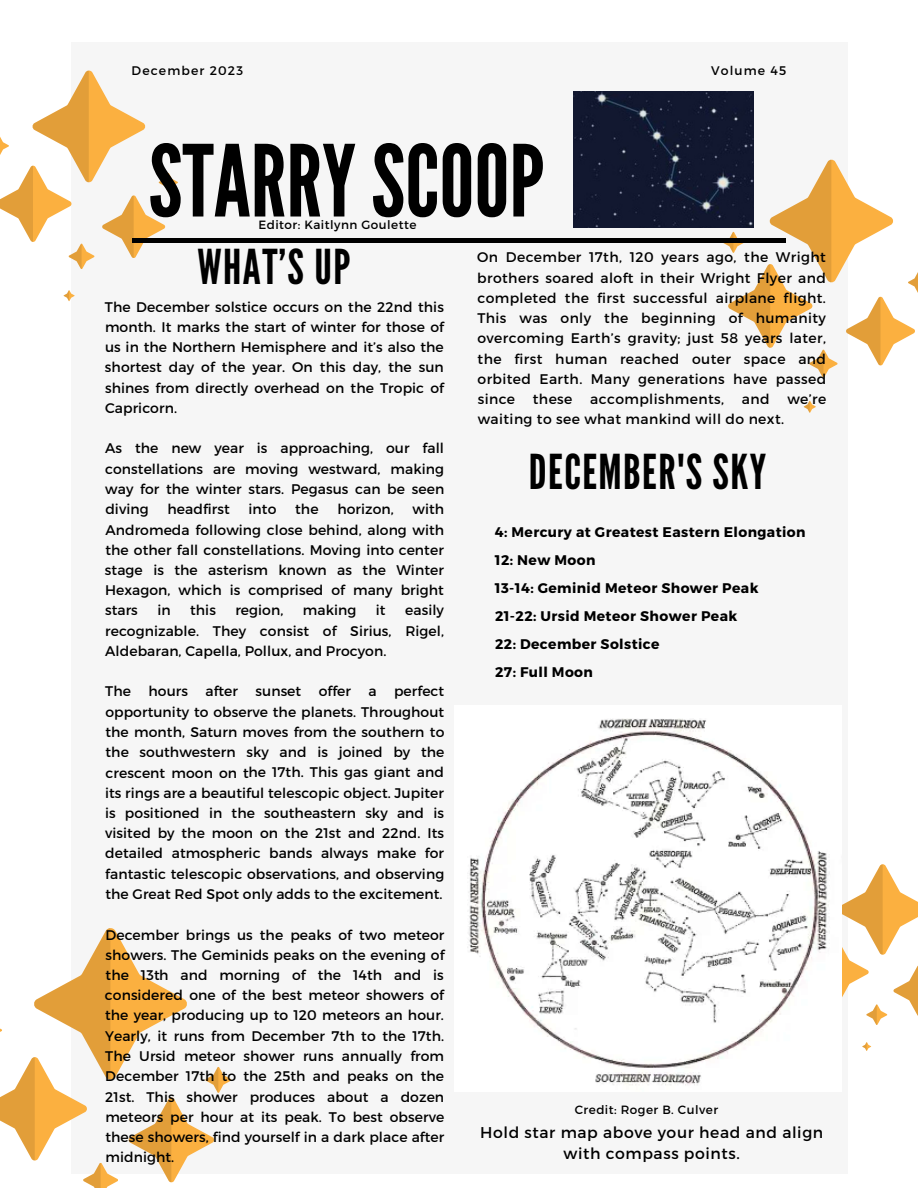
<style>
.page{position:relative;width:918px;height:1188px;background:#fff}
.page>*{position:absolute;margin:0;border:0;box-sizing:border-box;transform-origin:0 0}
.t1{font:99px "League Gothic";color:#000}
.t2{font:48px "League Gothic";letter-spacing:.03em;color:#000}
.t3{font:15.6px/21.3px "Montserrat";letter-spacing:.04em;color:#000;text-align:center}
.t4{font:15px "Myriad Pro";color:#231f20}
.t5{font:13.95px/20.2px "Montserrat";letter-spacing:.005em;color:#000;text-align:justify}
.t6{font:700 13.95px/28px "Montserrat";letter-spacing:.03em;color:#000}
.t7{font:13.95px "Montserrat";letter-spacing:.03em;color:#000}
.t8{font:12.45px "Montserrat";letter-spacing:.09em;color:#000}
.t9{font:12px "Montserrat";letter-spacing:.04em;color:#000}
</style>
<div class="page">
<div style="left:71px;top:42px;width:776px;height:1132px;background:#f6f6f6"></div>
<svg style="left:804px;top:401px;width:12px;height:12px"></svg>
<svg style="left:723px;top:160px;width:195px;height:218px"></svg>
<svg style="left:63px;top:290px;width:12px;height:11px"></svg>
<svg style="left:0;top:71px;width:178px;height:198px"></svg>
<hr style="left:132px;top:239px;width:654px;height:4px;background:#000">
<div style="left:574px;top:92px;width:180px;height:136px;background:#121830"></div>
<svg style="left:862px;top:1042px;width:9px;height:9px"></svg>
<svg style="left:842px;top:864px;width:76px;height:161px"></svg>
<img style="left:469px;top:719px;width:358px;height:365px">
<svg style="left:0;top:928px;width:232px;height:260px"></svg>
<p class="t8" style="left:132px;top:63px;width:113px">December 2023</p>
<p class="t8" style="left:711px;top:63px;width:77px">Volume 45</p>
<h1 class="t1" style="left:149px;top:122px;width:397px">STARRYSCOOP</h1>
<p class="t9" style="left:258px;top:218px;width:160px">Editor: Kaitlynn Goulette</p>
<h2 class="t2" style="left:198px;top:238px;width:154px">WHAT’S UP</h2>
<p class="t5" style="left:105px;top:297px;width:341px">The December solstice occurs on the 22nd this month. It marks the start of winter for those of us in the Northern Hemisphere and it’s also the shortest day of the year. On this day, the sun shines from directly overhead on the Tropic of Capricorn.</p>
<p class="t5" style="left:105px;top:438px;width:341px">As the new year is approaching, our fall constellations are moving westward, making way for the winter stars. Pegasus can be seen diving</p>
<p class="t5" style="left:105px;top:499px;width:341px;text-indent:308px">with Andromeda following close behind, along with the other fall constellations. Moving into center stage is the asterism known as the Winter Hexagon, which is comprised of many bright stars</p>
<p class="t5" style="left:168px;top:499px;width:64px">headfirst</p>
<p class="t5" style="left:249px;top:499px;width:29px">into</p>
<p class="t5" style="left:295px;top:499px;width:25px">the</p>
<p class="t5" style="left:337px;top:499px;width:58px">horizon,</p>
<p class="t5" style="left:105px;top:600px;width:340px;text-indent:300px">easily recognizable. They consist of Sirius, Rigel, Aldebaran, Capella, Pollux, and Procyon.</p>
<p class="t5" style="left:105px;top:681px;width:341px">The hours after sunset offer a perfect opportunity to observe the planets. Throughout the month, Saturn moves from the southern to the southwestern sky and is joined by the crescent moon on the 17th. This gas giant and its rings are a beautiful telescopic object. Jupiter is positioned in the southeastern sky and is visited by the moon on the 21st and 22nd. Its detailed atmospheric bands always make for fantastic telescopic observations, and observing the Great Red Spot only adds to the excitement.</p>
<p class="t5" style="left:105px;top:924px;width:341px">December brings us the peaks of two meteor showers. The Geminids peaks on the evening of the 13th and morning of the 14th and is considered one of the best meteor showers of the year, producing up to 120 meteors an hour.<br>Yearly, it runs from December 7th to the 17th.<br>The Ursid meteor shower runs annually from December 17th to the 25th and peaks on the 21st. This shower produces about a dozen meteors per hour at its peak. To best observe these showers, find yourself in a dark place after midnight.</p>
<p class="t5" style="left:157px;top:600px;width:15px">in</p>
<p class="t5" style="left:190px;top:600px;width:27px">this</p>
<p class="t5" style="left:235px;top:600px;width:50px">region,</p>
<p class="t5" style="left:303px;top:600px;width:55px">making</p>
<p class="t5" style="left:376px;top:600px;width:11px">it</p>
<p class="t4" style="left:94px;top:1153px;width:95px">The Skyscraper</p>
<p class="t5" style="left:477px;top:247px;width:350px">On December 17th, 120 years ago, the Wright brothers soared aloft in their Wright Flyer and completed the first successful airplane flight.<br>This was only the beginning of humanity overcoming Earth’s gravity; just 58 years later, the first human reached outer space and orbited Earth. Many generations have passed since</p>
<p class="t5" style="left:533px;top:389px;width:41px">these</p>
<p class="t7" style="left:590px;top:391px;width:135px">accomplishments,</p>
<p class="t5" style="left:742px;top:389px;width:29px">and</p>
<p class="t5" style="left:787px;top:389px;width:40px">we’re</p>
<p class="t7" style="left:478px;top:411px;width:308px">waiting to see what mankind will do next.</p>
<h2 class="t2" style="left:529px;top:443px;width:239px">DECEMBER'S SKY</h2>
<p class="t6" style="left:495px;top:518px;width:312px">4: Mercury at Greatest Eastern Elongation<br>12: New Moon<br>13-14: Geminid Meteor Shower Peak<br>21-22: Ursid Meteor Shower Peak<br>22: December Solstice<br>27: Full Moon</p>
<p class="t9" style="left:575px;top:1103px;width:145px">Credit: Roger B. Culver</p>
<p class="t3" style="left:480px;top:1122px;width:345px">Hold star map above your head and align with compass points.</p>
</div>
